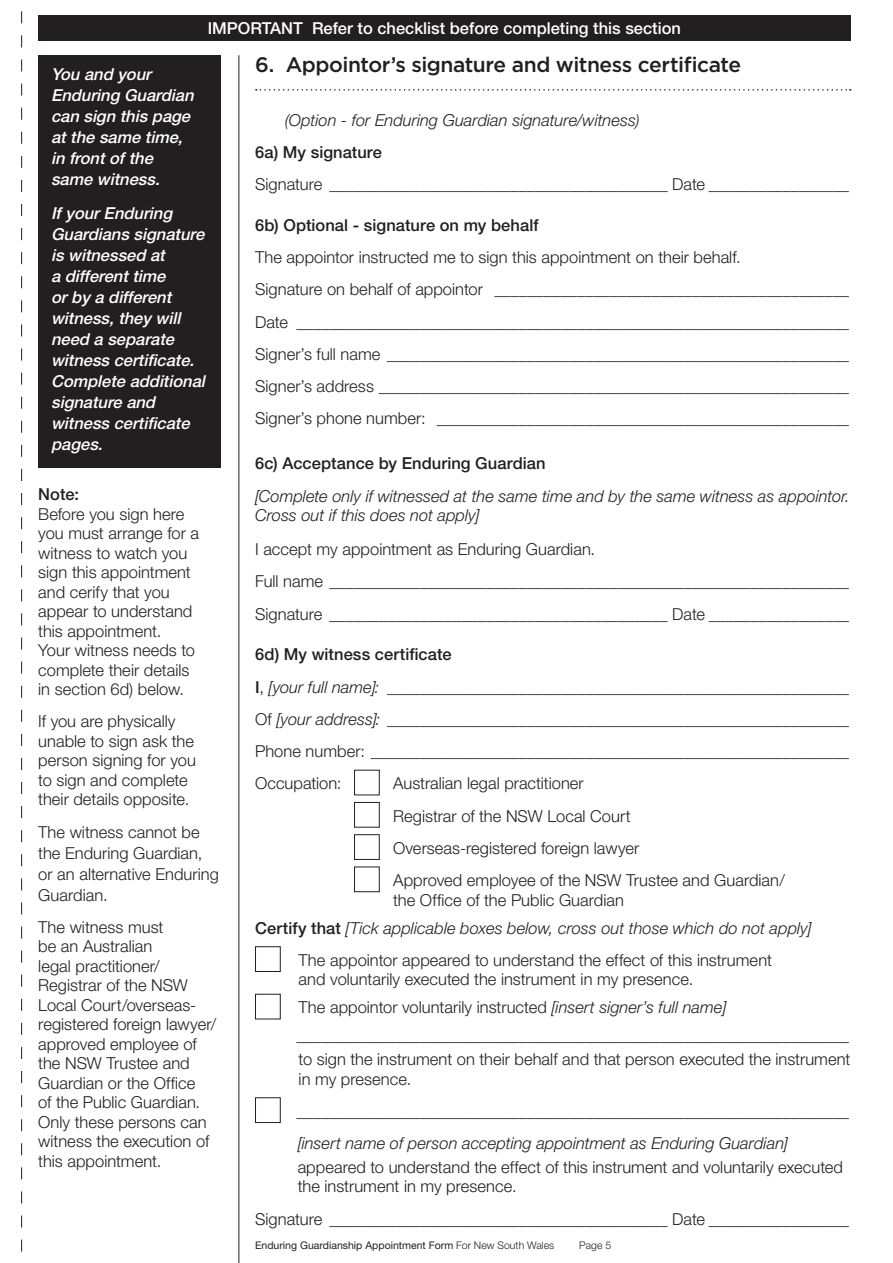
<style>
.page{position:relative;width:893px;height:1263px;background:#fff}
.page>*{position:absolute;margin:0;border:0;box-sizing:border-box;transform-origin:0 0}
.t1{font:500 21px "Gotham";letter-spacing:-.02em;color:#231f20}
.t2{font:300 16.5px/19.5px "Helvetica Neue LT Std";color:#231f20}
.t3{font:italic 300 16.5px/19.5px "Helvetica Neue LT Std";color:#231f20}
.t4{font:italic 500 16.5px/21px "Helvetica Neue LT Std";color:#fff}
.t5{font:500 16.5px "Helvetica Neue LT Std";letter-spacing:.005em;color:#231f20}
.t6{font:500 16.5px "Helvetica Neue LT Std";color:#fff}
.t7{font:10.5px "Helvetica Neue LT Std";color:#231f20}
.t8{font:300 10.5px "Helvetica Neue LT Std";color:#231f20}
.s1{font-weight:500}
.s2{font-style:italic}
.s3{font-style:normal}
.s4{font-weight:500;font-style:normal}
.s5{font-weight:300}
</style>
<div class="page">
<svg style="left:21px;top:11px;width:1px;height:1241px"></svg>
<svg style="left:256px;top:89px;width:595px;height:2px"></svg>
<div style="left:354px;top:770px;width:26px;height:25px;border:1px solid #231f20"></div>
<div style="left:354px;top:802px;width:26px;height:25px;border:1px solid #231f20"></div>
<div style="left:354px;top:834px;width:26px;height:26px;border:1px solid #231f20"></div>
<div style="left:354px;top:866px;width:26px;height:26px;border:1px solid #231f20"></div>
<div style="left:255px;top:946px;width:26px;height:26px;border:1px solid #231f20"></div>
<div style="left:255px;top:994px;width:26px;height:25px;border:1px solid #231f20"></div>
<div style="left:255px;top:1097px;width:26px;height:26px;border:1px solid #231f20"></div>
<div style="left:38px;top:55px;width:183px;height:413px;background:#231f20"></div>
<hr style="left:238px;top:55px;width:1px;height:1208px;background:#231f20">
<div style="left:38px;top:15px;width:812px;height:25px;background:#231f20"></div>
<p class="t6" style="left:208px;top:18px;width:475px">IMPORTANT Refer to checklist before completing this section</p>
<p class="t4" style="left:51px;top:63px;width:148px">You and your<br>Enduring Guardian can sign this page atthe same time, in frontofthe same witness.</p>
<p class="t4" style="left:51px;top:202px;width:159px">IfyourEnduring<br>Guardians signature is witnessed at<br>a differenttime orby a different witness,they will need a separate witness certificate.<br>Complete additional signature and witness certificate pages.</p>
<p class="t5" style="left:38px;top:484px;width:42px">Note:</p>
<p class="t2" style="left:38px;top:504px;width:162px">Before you sign here you must arrange for a witness to watch you sign this appointment and cerify that you appear to understand this appointment.<br>Your witness needs to complete their details in section 6d) below.</p>
<p class="t2" style="left:38px;top:711px;width:159px">If you are physically unable to sign ask the person signing for you to sign and complete their details opposite.</p>
<p class="t2" style="left:38px;top:821px;width:182px;line-height:21px">The witness cannot be the Enduring Guardian, or an alternative Enduring<br>Guardian.</p>
<p class="t2" style="left:38px;top:917px;width:179px">The witness must<br>be an Australian<br>legal practitioner/<br>Registrar of the NSW<br>Local Court/overseas&shy;registered foreign lawyer/ approved employee of the NSW Trustee and<br>Guardian or the Office<br>of the Public Guardian.<br>Only these persons can witness the execution of this appointment.</p>
<p class="t1" style="left:255px;top:51px;width:488px">6. Appointor’s signature and witness certificate</p>
<p class="t3" style="left:285px;top:110px;width:356px">(Option - for Enduring Guardian signature/witness)</p>
<p class="t5" style="left:255px;top:142px;width:128px">6a) My signature</p>
<p class="t2" style="left:255px;top:174px;width:595px">Signature _________________________________________ Date _________________</p>
<p class="t5" style="left:255px;top:215px;width:285px">6b) Optional - signature on my behalf</p>
<p class="t2" style="left:255px;top:241px;width:596px;line-height:32.2px">The appointor instructed me to sign this appointment on their behalf.<br>Signature on behalf of appointor ___________________________________________ Date ___________________________________________________________________ Signer’s full name ________________________________________________________ Signer’s address _________________________________________________________ Signer’s phone number: __________________________________________________</p>
<p class="t5" style="left:255px;top:454px;width:292px">6c) Acceptance by Enduring Guardian</p>
<p class="t3" style="left:255px;top:486px;width:596px">[Complete only if witnessed at the same time and by the same witness as appointor.<br>Cross out if this does not apply]</p>
<p class="t2" style="left:255px;top:533px;width:595px;line-height:32.2px">I accept my appointment as Enduring Guardian.<br>Full name _______________________________________________________________<br>Signature _________________________________________ Date _________________</p>
<p class="t2" style="left:255px;top:638px;width:596px;line-height:32.2px"><span class="s1">6d) My witness certificate<br>I</span>, <span class="s2">[your full name]:</span> ________________________________________________________ Of <span class="s2">[your address]:</span> ________________________________________________________ Phone number: __________________________________________________________ Occupation:</p>
<p class="t2" style="left:393px;top:767px;width:393px;line-height:32.2px">Australian legal practitioner<br>Registrar of the NSW Local Court<br>Overseas-registered foreign lawyer<br>Approved employee of the NSW Trustee and Guardian/</p>
<p class="t3" style="left:255px;top:885px;width:558px;line-height:28px;text-indent:138px"><span class="s3">the Office of the Public Guardian<br></span><span class="s4">Certify that</span> [Tick applicable boxes below, cross out those which do not apply]</p>
<p class="t2" style="left:299px;top:950px;width:475px">The appointor appeared to understand the effect of this instrument and voluntarily executed the instrument in my presence.</p>
<p class="t2" style="left:296px;top:993px;width:554px;line-height:28px">The appointor voluntarily instructed <span class="s2">[insert signer’s full name] </span>___________________________________________________________________</p>
<p class="t2" style="left:299px;top:1049px;width:553px">to sign the instrument on their behalf and that person executed the instrument in my presence.</p>
<p class="t2" style="left:296px;top:1101px;width:554px">___________________________________________________________________</p>
<p class="t3" style="left:298px;top:1133px;width:491px">[insert name of person accepting appointment as Enduring Guardian]</p>
<p class="t2" style="left:298px;top:1157px;width:547px">appeared to understand the effect of this instrument and voluntarily executed the instrument in my presence.</p>
<p class="t2" style="left:255px;top:1209px;width:596px">Signature _________________________________________ Date _________________</p>
<p class="t7" style="left:255px;top:1239px;width:301px">Enduring Guardianship Appointment Form <span class="s5">For New South Wales</span></p>
<p class="t8" style="left:579px;top:1239px;width:34px">Page 5</p>
</div>
